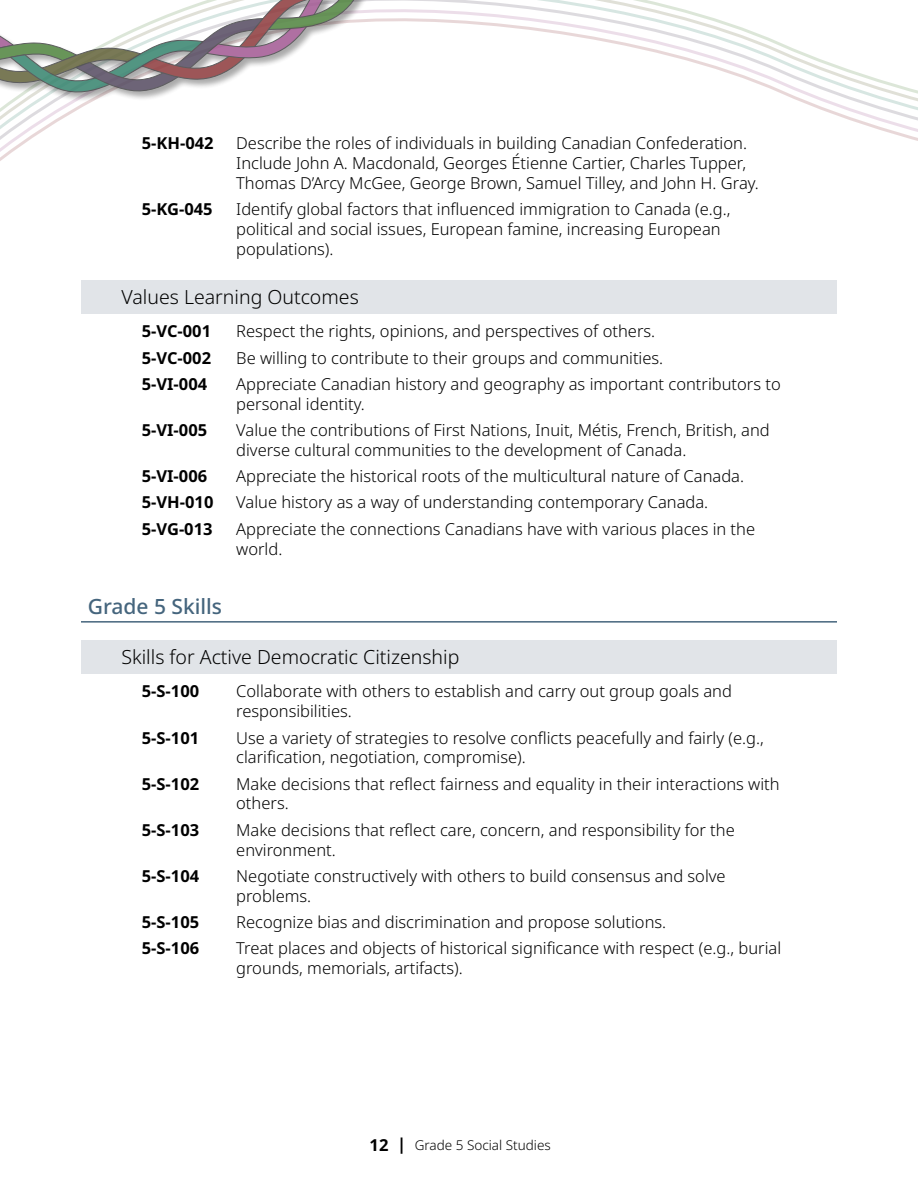
<style>
.page{position:relative;width:918px;height:1188px;background:#fff}
.page>*{position:absolute;margin:0;border:0;box-sizing:border-box;transform-origin:0 0}
.Header_Outcomes{font:500 21px "Noto Sans";color:#45657d}
.GLO{font:300 19.5px "Noto Sans";color:#000}
.Learning_Outcome{font:300 16.5px/19.8px "Noto Sans";color:#000}
.Learning_Outcome-2{font:700 16.5px "Noto Sans";color:#000}
.t1{font:300 13.5px "Noto Sans";color:#000}
.s1{font-weight:700;font-size:16.5px}
</style>
<div class="page">
<svg style="left:0;top:0;width:918px;height:161px"></svg>
<div style="left:0;top:0;width:515px;height:102px;background:#000;opacity:.4"></div>
<svg style="left:0;top:0;width:407px;height:96px"></svg>
<div style="left:81px;top:280px;width:756px;height:33px;background:#e1e4e8"></div>
<hr style="left:81px;top:621px;width:756px;height:2px;background:#45657d">
<div style="left:81px;top:640px;width:756px;height:33px;background:#e1e4e8"></div>
<p class="Learning_Outcome-2" style="left:142px;top:132px;width:73px">5-KH-042</p>
<p class="Learning_Outcome" style="left:236px;top:134px;width:524px">Describe the roles of individuals in building Canadian Confederation.<br>Include John A. Macdonald, Georges Étienne Cartier, Charles Tupper,<br>Thomas D’Arcy McGee, George Brown, Samuel Tilley, and John H. Gray.</p>
<p class="Learning_Outcome-2" style="left:142px;top:198px;width:72px">5-KG-045</p>
<p class="Learning_Outcome" style="left:236px;top:200px;width:496px">Identify global factors that influenced immigration to Canada (e.g., political and social issues, European famine, increasing European populations).</p>
<h4 class="GLO" style="left:122px;top:283px;width:239px">Values Learning Outcomes</h4>
<p class="Learning_Outcome-2" style="left:142px;top:320px;width:71px">5-VC-001</p>
<p class="Learning_Outcome" style="left:236px;top:322px;width:421px">Respect the rights, opinions, and perspectives of others.</p>
<p class="Learning_Outcome-2" style="left:142px;top:346px;width:71px">5-VC-002</p>
<p class="Learning_Outcome" style="left:236px;top:348px;width:429px">Be willing to contribute to their groups and communities.</p>
<p class="Learning_Outcome-2" style="left:142px;top:372px;width:67px">5-VI-004</p>
<p class="Learning_Outcome" style="left:236px;top:375px;width:546px">Appreciate Canadian history and geography as important contributors to personal identity.</p>
<p class="Learning_Outcome-2" style="left:142px;top:418px;width:67px">5-VI-005</p>
<p class="Learning_Outcome" style="left:236px;top:421px;width:535px">Value the contributions of First Nations, Inuit, Métis, French, British, and diverse cultural communities to the development of Canada.</p>
<p class="Learning_Outcome-2" style="left:142px;top:465px;width:67px">5-VI-006</p>
<p class="Learning_Outcome" style="left:236px;top:467px;width:509px">Appreciate the historical roots of the multicultural nature of Canada.</p>
<p class="Learning_Outcome-2" style="left:142px;top:491px;width:73px">5-VH-010</p>
<p class="Learning_Outcome" style="left:236px;top:493px;width:474px">Value history as a way of understanding contemporary Canada.</p>
<p class="Learning_Outcome-2" style="left:142px;top:517px;width:72px">5-VG-013</p>
<p class="Learning_Outcome" style="left:236px;top:519px;width:520px">Appreciate the connections Canadians have with various places in the world.</p>
<h3 class="Header_Outcomes" style="left:88px;top:592px;width:136px">Grade 5 Skills</h3>
<h4 class="GLO" style="left:122px;top:643px;width:339px">Skills for Active Democratic Citizenship</h4>
<p class="Learning_Outcome-2" style="left:142px;top:680px;width:59px">5-S-100</p>
<p class="Learning_Outcome" style="left:236px;top:682px;width:497px">Collaborate with others to establish and carry out group goals and responsibilities.</p>
<p class="Learning_Outcome-2" style="left:142px;top:726px;width:59px">5-S-101</p>
<p class="Learning_Outcome" style="left:236px;top:728px;width:529px">Use a variety of strategies to resolve conflicts peacefully and fairly (e.g., clarification, negotiation, compromise).</p>
<p class="Learning_Outcome-2" style="left:142px;top:772px;width:59px">5-S-102</p>
<p class="Learning_Outcome" style="left:236px;top:774px;width:545px">Make decisions that reflect fairness and equality in their interactions with others.</p>
<p class="Learning_Outcome-2" style="left:142px;top:818px;width:59px">5-S-103</p>
<p class="Learning_Outcome" style="left:236px;top:820px;width:500px">Make decisions that reflect care, concern, and responsibility for the environment.</p>
<p class="Learning_Outcome-2" style="left:142px;top:864px;width:59px">5-S-104</p>
<p class="Learning_Outcome" style="left:236px;top:866px;width:491px">Negotiate constructively with others to build consensus and solve problems.</p>
<p class="Learning_Outcome-2" style="left:142px;top:910px;width:59px">5-S-105</p>
<p class="Learning_Outcome" style="left:236px;top:912px;width:432px">Recognize bias and discrimination and propose solutions.</p>
<p class="Learning_Outcome-2" style="left:142px;top:937px;width:59px">5-S-106</p>
<p class="Learning_Outcome" style="left:236px;top:939px;width:546px">Treat places and objects of historical significance with respect (e.g., burial grounds, memorials, artifacts).</p>
<p class="t1" style="left:370px;top:1135px;width:183px"><span class="s1">12 |</span> Grade 5 Social Studies</p>
</div>
